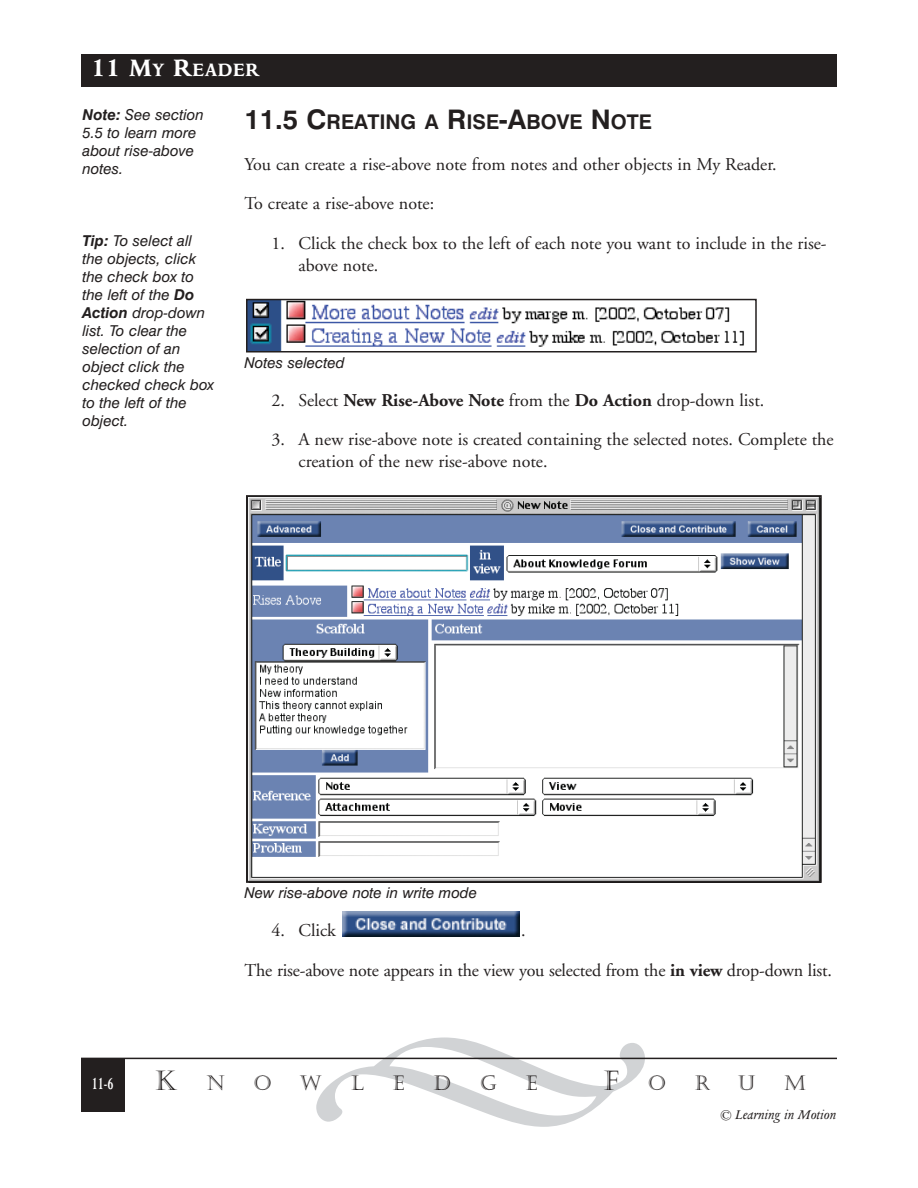
<style>
.page{position:relative;width:918px;height:1188px;background:#fff}
.page>*{position:absolute;margin:0;border:0;box-sizing:border-box;transform-origin:0 0}
.t1{font:27px "Castellar";color:#231f1f}
.t2{font:700 20.25px "Swiss 721 BT";color:#231f1f}
.t3{font:700 20.25px "Columbus";color:#fff}
.t4{font:20.25px "Castellar";color:#231f1f}
.t5{font:18px/21.6px "Adobe Garamond";color:#231f1f}
.t6{font:700 18px "Columbus";color:#fff;scale:.6 1}
.t7{font:italic 15px/18px "Swiss 721 BT";color:#231f1f}
.t8{font:italic 15px "Columbus";color:#231f1f}
.s1{font-size:27px}
.s2{font-weight:700}
.s3{font-size:20.25px}
</style>
<div class="page">
<div style="left:81px;top:54px;width:756px;height:32px;background:#231f1f"></div>
<div style="left:81px;top:1058px;width:43px;height:54px;background:#231f1f"></div>
<hr style="left:81px;top:1058px;width:756px;height:1px;background:#231f1f">
<img style="left:342px;top:912px;width:177px;height:24px">
<img style="left:249px;top:498px;width:570px;height:382px">
<div style="left:246px;top:495px;width:576px;height:388px;border:2px solid #231f1f"></div>
<img style="left:249px;top:302px;width:495px;height:47px">
<div style="left:246px;top:299px;width:511px;height:53px;border:2px solid #231f1f"></div>
<svg style="left:316px;top:1057px;width:329px;height:3px"></svg>
<p class="t3" style="left:91px;top:62px;width:170px"><span class="s1">11 M</span>Y <span class="s1">R</span>EADER</p>
<p class="t7" style="left:83px;top:108px;width:123px"><span class="s2">Note:</span> See section<br>5.5 to learn more about rise-above notes.</p>
<p class="t7" style="left:82px;top:233px;width:133px"><span class="s2">Tip:</span> To select all the objects, click the check box to the left of the <span class="s2">Do<br>Action</span> drop-down list. To clear the selection of an object click the checked check box to the left of the object.</p>
<p class="t2" style="left:244px;top:114px;width:409px"><span class="s1">11.5 C</span>REATING A <span class="s1">R</span>ISE<span class="s1">-A</span>BOVE <span class="s1">N</span>OTE</p>
<p class="t5" style="left:244px;top:155px;width:534px">You can create a rise-above note from notes and other objects in My Reader.</p>
<p class="t5" style="left:244px;top:195px;width:191px">To create a rise-above note:</p>
<p class="t5" style="left:298px;top:234px;width:530px;text-indent:-27px">1. Click the check box to the left of each note you want to include in the rise&shy;above note.</p>
<p class="t7" style="left:244px;top:355px;width:102px">Notes selected</p>
<p class="t5" style="left:272px;top:391px;width:494px">2. Select <span class="s2">New Rise-Above Note</span> from the <span class="s2">Do Action</span> drop-down list.</p>
<p class="t5" style="left:298px;top:431px;width:537px;text-indent:-27px">3. A new rise-above note is created containing the selected notes. Complete the creation of the new rise-above note.</p>
<p class="t7" style="left:244px;top:885px;width:234px">New rise-above note in write mode</p>
<p class="t5" style="left:272px;top:921px;width:66px">4. Click</p>
<p class="t5" style="left:244px;top:912px;width:589px;line-height:39.6px;text-indent:277px">.<br>The rise-above note appears in the view you selected from the <span class="s2">in view</span> drop-down list.</p>
<p class="t6" style="left:92px;top:1076px;width:37px">11-6</p>
<h1 class="t1" style="left:155px;top:1065px;width:71px">K <span class="s3">N</span></h1>
<p class="t4" style="left:254px;top:1071px;width:19px">O</p>
<p class="t4" style="left:300px;top:1071px;width:24px">W</p>
<p class="t4" style="left:351px;top:1071px;width:14px">L</p>
<p class="t4" style="left:393px;top:1071px;width:13px">E</p>
<p class="t4" style="left:434px;top:1071px;width:19px">D</p>
<p class="t4" style="left:480px;top:1071px;width:18px">G</p>
<p class="t4" style="left:526px;top:1071px;width:13px">E</p>
<h1 class="t1" style="left:604px;top:1065px;width:64px">F <span class="s3">O</span></h1>
<p class="t4" style="left:695px;top:1071px;width:17px">R</p>
<p class="t4" style="left:738px;top:1071px;width:19px">U</p>
<p class="t4" style="left:785px;top:1071px;width:23px">M</p>
<p class="t8" style="left:720px;top:1108px;width:117px">© Learning in Motion</p>
</div>
